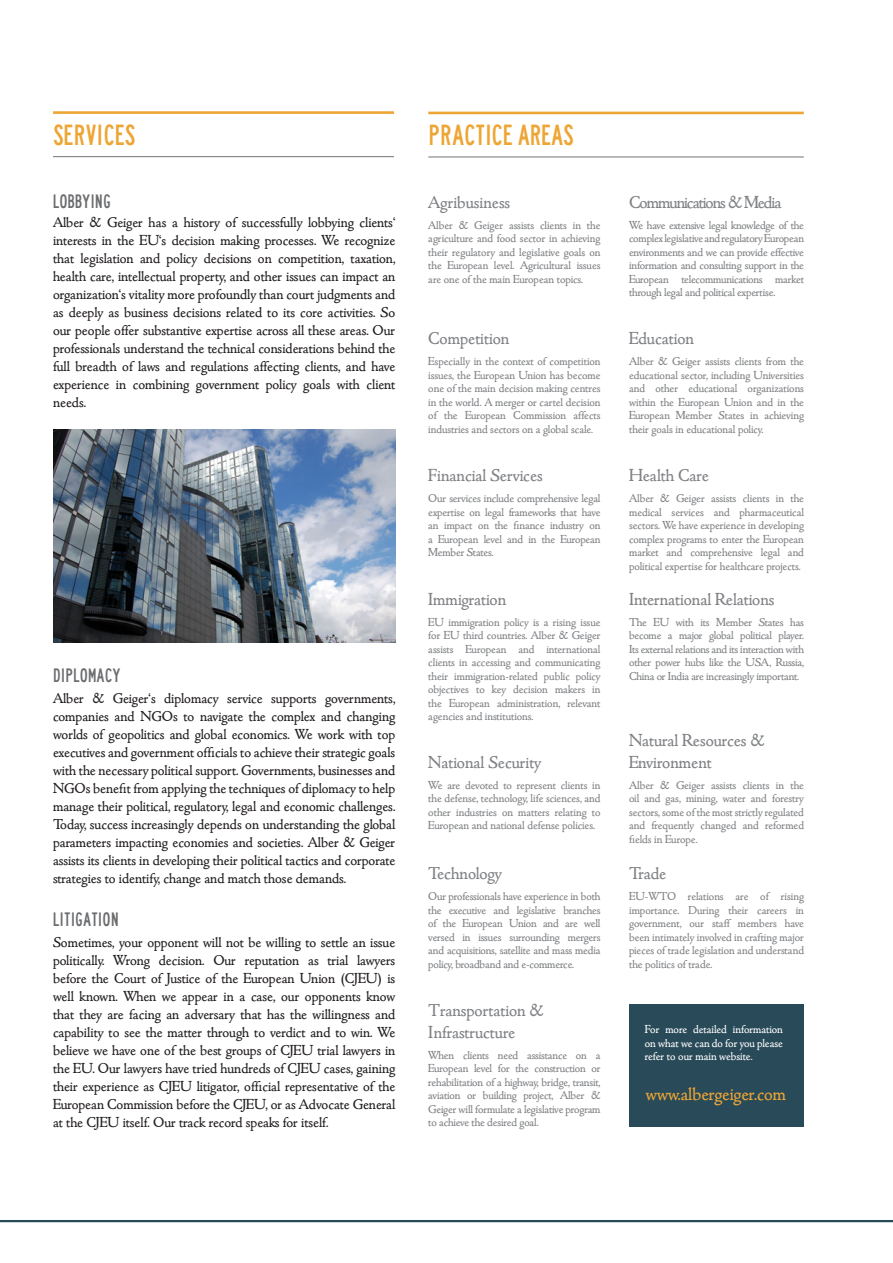
<style>
.page{position:relative;width:893px;height:1263px;background:#fff}
.page>*{position:absolute;margin:0;border:0;box-sizing:border-box;transform-origin:0 0}
.t1{font:27px "lanea";letter-spacing:-.01em;color:#eda534}
.t2{font:19.05px "Column";color:#eda534}
.t3{font:18px/21.6px "Column";color:#808285}
.t4{font:18px "lanea";color:#6c6d70}
.t5{font:18px "Column";letter-spacing:-.05em;color:#808285}
.t6{font:15px/18px "Column";color:#231f20;text-align:justify}
.t7{font:12px/13.5px "Column";letter-spacing:-.01em;color:#808285;text-align:justify}
.t8{font:12px/13.5px "Column";color:#fff;text-align:justify}
</style>
<div class="page">
<img style="left:53px;top:430px;width:342px;height:212px">
<hr style="left:53px;top:156px;width:341px;height:1px;background:#808285">
<hr style="left:53px;top:111px;width:341px;height:3px;background:#eda534">
<hr style="left:428px;top:156px;width:376px;height:2px;background:#808285">
<hr style="left:428px;top:112px;width:376px;height:2px;background:#eda534">
<div style="left:629px;top:1005px;width:175px;height:122px;background:#294a59"></div>
<hr style="left:0;top:1220px;width:893px;height:2px;background:#294a59">
<p class="t1" style="left:53px;top:119px;width:84px">SERVICES</p>
<p class="t4" style="left:53px;top:190px;width:59px">LOBBYING</p>
<p class="t6" style="left:53px;top:214px;width:344px">Alber &amp; Geiger has a history of successfully lobbying clients‘ interests in the EU‘s decision making processes. We recognize that legislation and policy decisions on competition, taxation, health care, intellectual property, and other issues can impact an organization‘s vitality more profoundly than court judgments and as deeply as business decisions related to its core activities. So our people offer substantive expertise across all these areas. Our professionals understand the technical considerations behind the full breadth of laws and regulations affecting clients, and have experience in combining government policy goals with client needs.</p>
<p class="t4" style="left:53px;top:664px;width:69px">DIPLOMACY</p>
<p class="t6" style="left:53px;top:689px;width:344px">Alber &amp; Geiger‘s diplomacy service supports governments, companies and NGOs to navigate the complex and changing worlds of geopolitics and global economics. We work with top executives and government officials to achieve their strategic goals with the necessary political support. Governments, businesses and NGOs benefit from applying the techniques of diplomacy to help manage their political, regulatory, legal and economic challenges.<br>Today, success increasingly depends on understanding the global parameters impacting economies and societies. Alber &amp; Geiger assists its clients in developing their political tactics and corporate strategies to identify, change and match those demands.</p>
<p class="t4" style="left:53px;top:909px;width:67px">LITIGATION</p>
<p class="t6" style="left:53px;top:934px;width:344px">Sometimes, your opponent will not be willing to settle an issue politically. Wrong decision. Our reputation as trial lawyers before the Court of Justice of the European Union (CJEU) is well known. When we appear in a case, our opponents know that they are facing an adversary that has the willingness and capability to see the matter through to verdict and to win. We believe we have one of the best groups of CJEU trial lawyers in the EU. Our lawyers have tried hundreds of CJEU cases, gaining their experience as CJEU litigator, official representative of the European Commission before the CJEU, or as Advocate General at the CJEU itself. Our track record speaks for itself.</p>
<p class="t1" style="left:428px;top:119px;width:147px">PRACTICE AREAS</p>
<p class="t3" style="left:428px;top:192px;width:83px">Agribusiness</p>
<p class="t7" style="left:428px;top:219px;width:174px">Alber &amp; Geiger assists clients in the agriculture and food sector in achieving their regulatory and legislative goals on the European level. Agricultural issues are one of the main European topics.</p>
<p class="t3" style="left:428px;top:328px;width:83px">Competition</p>
<p class="t7" style="left:428px;top:355px;width:174px">Especially in the context of competition issues, the European Union has become one of the main decision making centres in the world. A merger or cartel decision of the European Commission affects industries and sectors on a global scale.</p>
<p class="t3" style="left:428px;top:465px;width:116px">Financial Services</p>
<p class="t7" style="left:428px;top:492px;width:174px">Our services include comprehensive legal expertise on legal frameworks that have an impact on the finance industry on a European level and in the European Member States.</p>
<p class="t3" style="left:428px;top:589px;width:79px">Immigration</p>
<p class="t7" style="left:428px;top:616px;width:174px">EU immigration policy is a rising issue for EU third countries. Alber &amp; Geiger assists European and international clients in accessing and communicating their immigration-related public policy objectives to key decision makers in the European administration, relevant agencies and institutions.</p>
<p class="t3" style="left:428px;top:751px;width:115px">National Security</p>
<p class="t7" style="left:428px;top:778px;width:174px">We are devoted to represent clients in the defense, technology, life sciences, and other industries on matters relating to European and national defense policies.</p>
<p class="t3" style="left:428px;top:863px;width:75px">Technology</p>
<p class="t7" style="left:428px;top:890px;width:174px">Our professionals have experience in both the executive and legislative branches of the European Union and are well versed in issues surrounding mergers and acquisitions, satellite and mass media policy, broadband and e-commerce.</p>
<p class="t3" style="left:428px;top:1000px;width:117px">Transportation &amp;</p>
<p class="t3" style="left:428px;top:1022px;width:88px">Infrastructure</p>
<p class="t7" style="left:428px;top:1049px;width:174px">When clients need assistance on a European level for the construction or rehabilitation of a highway, bridge, transit, aviation or building project, Alber &amp; Geiger will formulate a legislative program to achieve the desired goal.</p>
<p class="t5" style="left:629px;top:192px;width:154px">Communications &amp; Media</p>
<p class="t7" style="left:629px;top:219px;width:176px">We have extensive legal knowledge of the complex legislative and regulatory European environments and we can provide effective information and consulting support in the European telecommunications market through legal and political expertise.</p>
<p class="t3" style="left:629px;top:328px;width:66px">Education</p>
<p class="t7" style="left:629px;top:355px;width:176px">Alber &amp; Geiger assists clients from the educational sector, including Universities and other educational organizations within the European Union and in the European Member States in achieving their goals in educational policy.</p>
<p class="t3" style="left:629px;top:465px;width:81px">Health Care</p>
<p class="t7" style="left:629px;top:492px;width:176px">Alber &amp; Geiger assists clients in the medical services and pharmaceutical sectors. We have experience in developing complex programs to enter the European market and comprehensive legal and political expertise for healthcare projects.</p>
<p class="t3" style="left:629px;top:589px;width:147px">International Relations</p>
<p class="t7" style="left:629px;top:616px;width:176px">The EU with its Member States has become a major global political player.<br>Its external relations and its interaction with other power hubs like the USA, Russia, China or India are increasingly important.</p>
<p class="t3" style="left:629px;top:730px;width:137px">Natural Resources &amp;<br>Environment</p>
<p class="t7" style="left:629px;top:778px;width:176px">Alber &amp; Geiger assists clients in the oil and gas, mining, water and forestry sectors, some of the most strictly regulated and frequently changed and reformed fields in Europe.</p>
<p class="t3" style="left:629px;top:863px;width:39px">Trade</p>
<p class="t7" style="left:629px;top:890px;width:176px">EU-WTO relations are of rising importance. During their careers in government, our staff members have been intimately involved in crafting major pieces of trade legislation and understand the politics of trade.</p>
<p class="t8" style="left:645px;top:1023px;width:140px">For more detailed information on what we can do for you please refer to our main website.</p>
<p class="t2" style="left:646px;top:1083px;width:142px">www.albergeiger.com</p>
</div>
